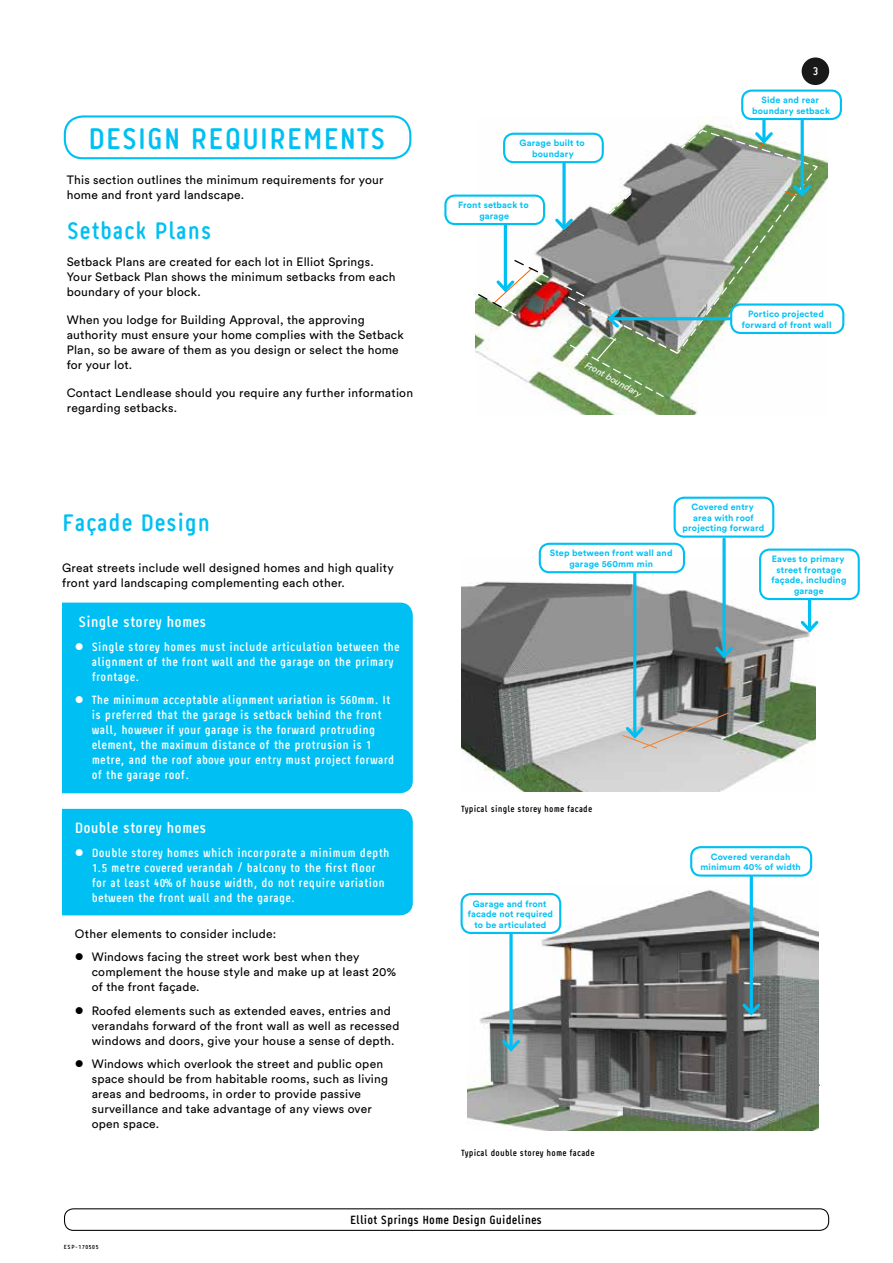
<style>
.page{position:relative;width:893px;height:1263px;background:#fff}
.page>*{position:absolute;margin:0;border:0;box-sizing:border-box;transform-origin:0 0}
.t1{font:700 condensed 30px "Pharma";letter-spacing:.02em;color:#00c0f3}
.t2{font:700 condensed 24px "Pharma";letter-spacing:.02em;color:#00c0f3}
.t3{font:700 condensed 15px "Pharma";letter-spacing:.01em;color:#fff}
.t4{font:12px/15px "Circular Std";letter-spacing:.02em;color:#000}
.t5{font:700 condensed 12px/15px "Pharma";letter-spacing:.02em;color:#fff}
.t6{font:700 condensed 12px "Pharma";color:#000}
.t7{font:700 condensed 11.7px "Pharma";color:#fff}
.t8{font:italic 9.15px "Circular Std";color:#fff}
.t9{font:700 9px/10.5px "Circular Std";letter-spacing:.02em;color:#00c0f3;text-align:center}
.t10{font:700 condensed 9px "Pharma";letter-spacing:.02em;color:#000}
.t11{font:700 condensed 6px "Pharma";letter-spacing:.1em;color:#000}
</style>
<div class="page">
<div style="left:64px;top:1208px;width:765px;height:23px;border:1px solid #000;border-radius:9px"></div>
<div style="left:802px;top:57px;width:27px;height:28px;background:#191919;border-radius:50%"></div>
<div style="left:64px;top:115px;width:347px;height:44px;border:2px solid #00c0f3;border-radius:18px"></div>
<div style="left:62px;top:603px;width:351px;height:190px;background:#00c0f3"></div>
<img style="left:461px;top:556px;width:355px;height:235px">
<hr style="left:633px;top:568px;width:3px;height:168px;background:#00c0f3">
<svg style="left:622px;top:712px;width:108px;height:37px;background:#a9acab"></svg>
<div style="left:540px;top:544px;width:144px;height:28px;background:#fff;border-radius:10px"></div>
<div style="left:539px;top:543px;width:146px;height:30px;border:2px solid #00c0f3;border-radius:10px"></div>
<svg style="left:722px;top:539px;width:4px;height:105px"></svg>
<svg style="left:712px;top:644px;width:24px;height:17px"></svg>
<div style="left:674px;top:497px;width:100px;height:41px;border:2px solid #00c0f3;border-radius:10px"></div>
<hr style="left:808px;top:589px;width:3px;height:41px;background:#00c0f3">
<svg style="left:798px;top:618px;width:21px;height:17px"></svg>
<div style="left:760px;top:550px;width:99px;height:49px;background:#fff;border-radius:10px"></div>
<div style="left:759px;top:548px;width:101px;height:52px;border:2px solid #00c0f3;border-radius:10px"></div>
<img style="left:467px;top:884px;width:352px;height:246px">
<svg style="left:509px;top:934px;width:4px;height:103px"></svg>
<svg style="left:499px;top:1037px;width:24px;height:17px"></svg>
<div style="left:462px;top:894px;width:98px;height:39px;background:#fff;border-radius:10px"></div>
<div style="left:460px;top:893px;width:101px;height:41px;border:2px solid #00c0f3;border-radius:10px"></div>
<hr style="left:750px;top:870px;width:3px;height:143px;background:#00c0f3">
<svg style="left:739px;top:1001px;width:24px;height:17px"></svg>
<div style="left:691px;top:847px;width:120px;height:28px;background:#fff;border-radius:10px"></div>
<div style="left:690px;top:846px;width:122px;height:31px;border:2px solid #00c0f3;border-radius:10px"></div>
<img style="left:475px;top:119px;width:352px;height:295px">
<svg style="left:762px;top:120px;width:4px;height:9px"></svg>
<div style="left:445px;top:196px;width:99px;height:28px;background:#fff;border-radius:10px"></div>
<div style="left:444px;top:195px;width:101px;height:30px;border:2px solid #00c0f3;border-radius:10px"></div>
<div style="left:731px;top:305px;width:112px;height:28px;background:#fff;border-radius:10px"></div>
<div style="left:730px;top:303px;width:114px;height:31px;border:2px solid #00c0f3;border-radius:10px"></div>
<hr style="left:801px;top:114px;width:3px;height:80px;background:#00c0f3">
<svg style="left:477px;top:129px;width:342px;height:269px"></svg>
<div style="left:742px;top:91px;width:99px;height:28px;background:#fff;border-radius:10px"></div>
<div style="left:741px;top:90px;width:101px;height:30px;border:2px solid #00c0f3;border-radius:10px"></div>
<svg style="left:76px;top:643px;width:7px;height:7px"></svg>
<svg style="left:76px;top:696px;width:7px;height:7px"></svg>
<div style="left:62px;top:809px;width:351px;height:106px;background:#00c0f3"></div>
<h1 class="t1" style="left:88px;top:119px;width:299px">DESIGN REQUIREMENTS</h1>
<p class="t4" style="left:67px;top:172px;width:318px">This section outlines the minimum requirements for your home and front yard landscape.</p>
<h2 class="t2" style="left:67px;top:215px;width:146px">Setback Plans</h2>
<p class="t4" style="left:67px;top:254px;width:330px">Setback Plans are created for each lot in Elliot Springs.<br>Your Setback Plan shows the minimum setbacks from each boundary of your block.</p>
<p class="t4" style="left:67px;top:312px;width:339px">When you lodge for Building Approval, the approving authority must ensure your home complies with the Setback Plan, so be aware of them as you design or select the home for your lot.</p>
<p class="t4" style="left:67px;top:385px;width:348px">Contact Lendlease should you require any further information regarding setbacks.</p>
<p class="t9" style="left:520px;top:138px;width:67px">Garage built to boundary</p>
<p class="t9" style="left:458px;top:200px;width:72px">Front setback to garage</p>
<p class="t8" style="left:588px;top:359px;width:65px;rotate:29deg">Front boundary</p>
<p class="t7" style="left:813px;top:64px;width:7px">3</p>
<p class="t9" style="left:752px;top:95px;width:79px">Side and rear boundary setback</p>
<p class="t9" style="left:742px;top:309px;width:91px">Portico projected forward of front wall</p>
<h2 class="t2" style="left:62px;top:508px;width:150px">Façade Design</h2>
<p class="t4" style="left:62px;top:560px;width:333px">Great streets include well designed homes and high quality front yard landscaping complementing each other.</p>
<p class="t3" style="left:78px;top:612px;width:129px">Single storey homes</p>
<p class="t5" style="left:92px;top:639px;width:309px">Single storey homes must include articulation between the alignment of the front wall and the garage on the primary frontage.</p>
<p class="t5" style="left:92px;top:692px;width:304px">The minimum acceptable alignment variation is 560mm. It is preferred that the garage is setback behind the front wall, however if your garage is the forward protruding element, the maximum distance of the protrusion is 1 metre, and the roof above your entry must project forward of the garage roof.</p>
<p class="t3" style="left:75px;top:818px;width:133px">Double storey homes</p>
<p class="t5" style="left:92px;top:845px;width:299px">Double storey homes which incorporate a minimum depth 1.5 metre covered verandah / balcony to the first floor for at least 40% of house width, do not require variation between the front wall and the garage.</p>
<p class="t4" style="left:92px;top:922px;width:269px;line-height:23.5px;text-indent:-17px">Other elements to consider include:<br>Windows facing the street work best when they</p>
<p class="t4" style="left:92px;top:964px;width:306px">complement the house style and make up at least 20% of the front façade.</p>
<p class="t4" style="left:92px;top:1003px;width:309px">Roofed elements such as extended eaves, entries and verandahs forward of the front wall as well as recessed windows and doors, give your house a sense of depth.</p>
<p class="t4" style="left:92px;top:1056px;width:298px">Windows which overlook the street and public open space should be from habitable rooms, such as living areas and bedrooms, in order to provide passive surveillance and take advantage of any views over open space.</p>
<p class="t9" style="left:550px;top:548px;width:124px">Step between front wall and garage 560mm min</p>
<p class="t9" style="left:683px;top:502px;width:83px">Covered entry area with roof projecting forward</p>
<p class="t9" style="left:771px;top:554px;width:77px">Eaves to primary street frontage façade, including garage</p>
<p class="t10" style="left:461px;top:803px;width:133px">Typical single storey home facade</p>
<p class="t9" style="left:468px;top:898px;width:87px">Garage and front facade not required to be articulated</p>
<p class="t9" style="left:700px;top:851px;width:102px">Covered verandah minimum 40% of width</p>
<p class="t10" style="left:461px;top:1147px;width:135px">Typical double storey home facade</p>
<p class="t11" style="left:64px;top:1243px;width:36px">ESP-170505</p>
<p class="t6" style="left:350px;top:1212px;width:193px">Elliot Springs Home Design Guidelines</p>
</div>
